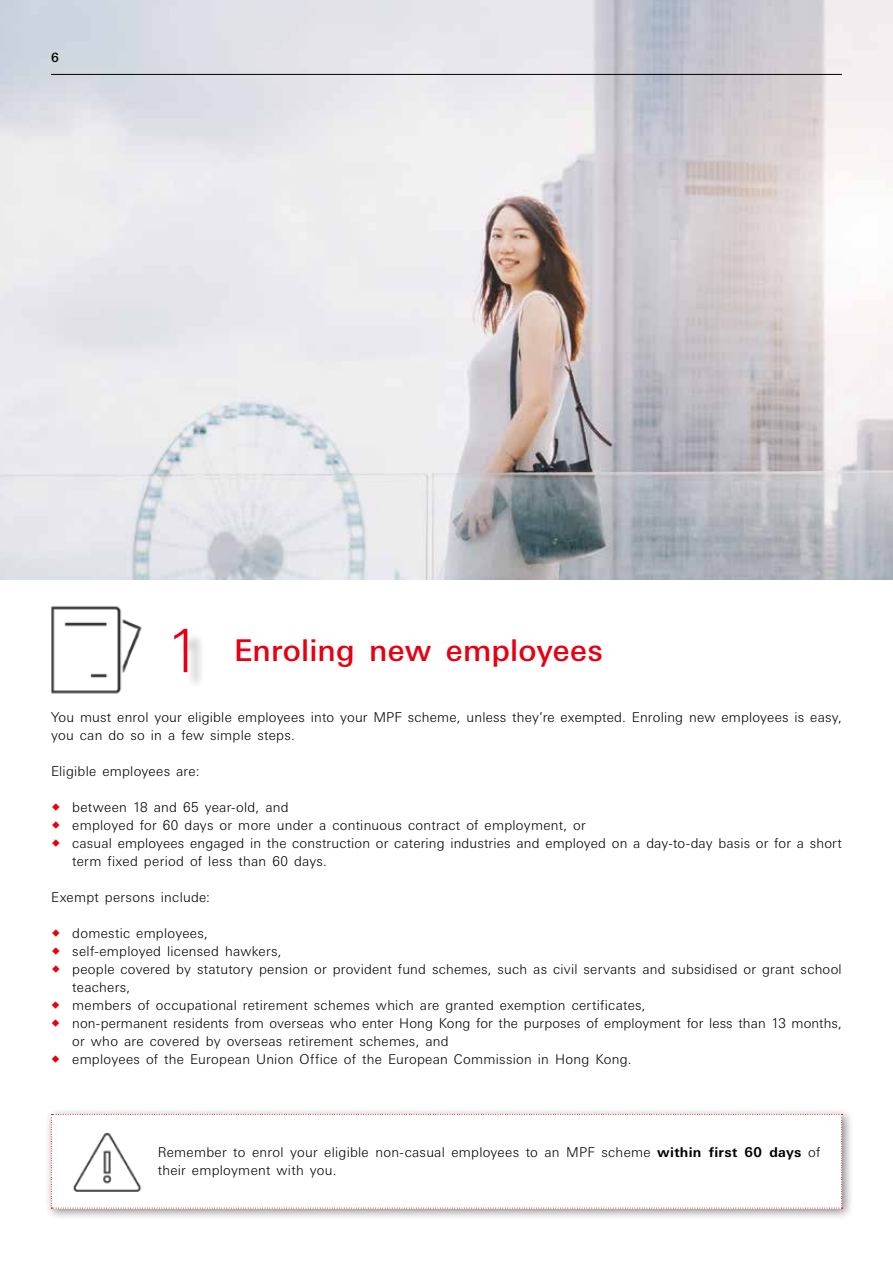
<style>
.page{position:relative;width:893px;height:1263px;background:#fff}
.page>*{position:absolute;margin:0;border:0;box-sizing:border-box;transform-origin:0 0}
.t1{font:500 30px "Univers Nextfor HSBC";letter-spacing:.01em;color:#e60012}
.t2{font:300 13.5px/18px "Univers Nextfor HSBC";letter-spacing:.015em;color:#000}
.t3{font:500 12.75px "Univers Nextfor HSBC";color:#000}
.s1{font-weight:300;font-size:60px}
.s2{font-weight:700}
</style>
<div class="page">
<div style="left:45px;top:1108px;width:809px;height:113px;background:#000;opacity:.45"></div>
<svg style="left:51px;top:1114px;width:792px;height:95px"></svg>
<img style="left:0;top:0;width:893px;height:580px">
<img style="left:51px;top:606px;width:91px;height:88px">
<img style="left:64px;top:1119px;width:85px;height:85px">
<div style="left:177px;top:632px;width:29px;height:58px;background:#000;opacity:.3"></div>
<hr style="left:51px;top:74px;width:791px;height:1px;background:#000">
<p class="t3" style="left:51px;top:49px;width:9px">6</p>
<h1 class="t1" style="left:167px;top:629px;width:438px"><span class="s1">1</span> Enroling new employees</h1>
<p class="t2" style="left:51px;top:708px;width:792px">You must enrol your eligible employees into your MPF scheme, unless they’re exempted. Enroling new employees is easy, you can do so in a few simple steps.</p>
<p class="t2" style="left:51px;top:762px;width:150px">Eligible employees are:</p>
<p class="t2" style="left:72px;top:798px;width:771px">between 18 and 65 year-old, and<br>employed for 60 days or more under a continuous contract of employment, or<br>casual employees engaged in the construction or catering industries and employed on a day-to-day basis or for a short term fixed period of less than 60 days.</p>
<p class="t2" style="left:51px;top:888px;width:161px">Exempt persons include:</p>
<p class="t2" style="left:72px;top:924px;width:771px">domestic employees,<br>self-employed licensed hawkers,<br>people covered by statutory pension or provident fund schemes, such as civil servants and subsidised or grant school teachers,<br>members of occupational retirement schemes which are granted exemption certificates,<br>non-permanent residents from overseas who enter Hong Kong for the purposes of employment for less than 13 months, or who are covered by overseas retirement schemes, and<br>employees of the European Union Office of the European Commission in Hong Kong.</p>
<p class="t2" style="left:158px;top:1143px;width:664px">Remember to enrol your eligible non-casual employees to an MPF scheme <span class="s2">within first 60 days</span> of their employment with you.</p>
</div>
